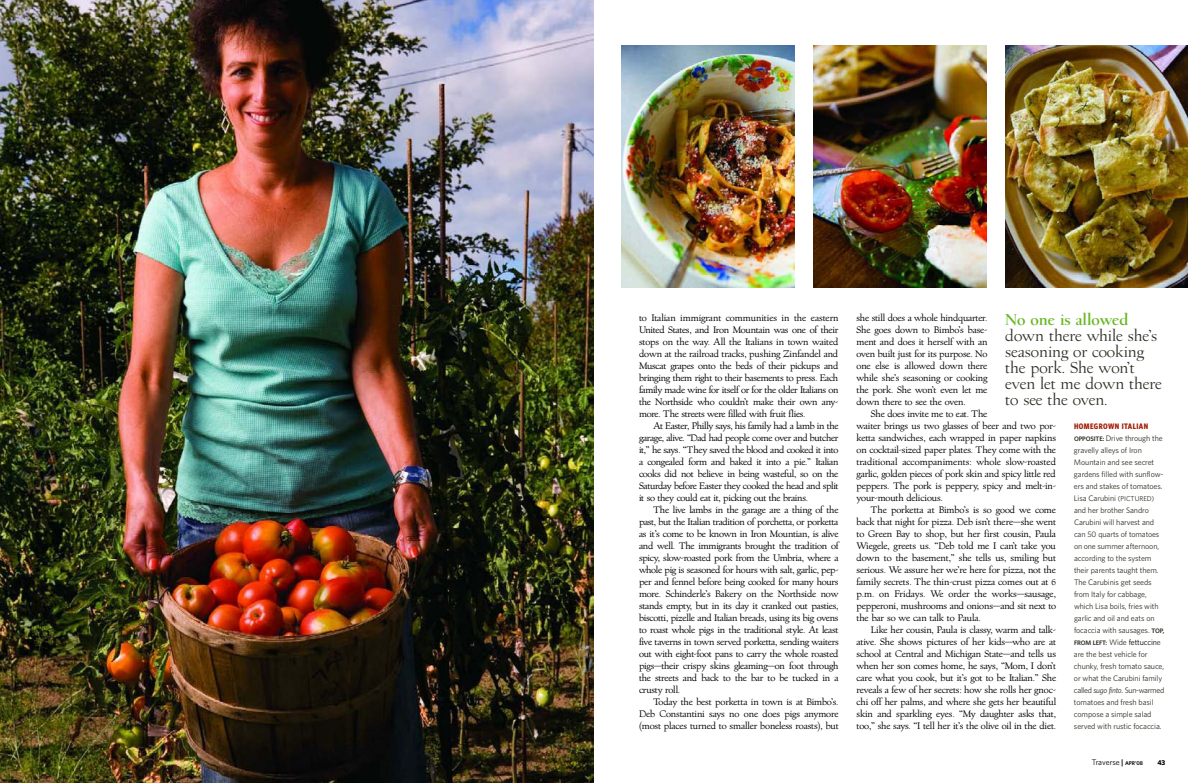
<style>
.page{position:relative;width:1188px;height:783px;background:#fff}
.page>*{position:absolute;margin:0;border:0;box-sizing:border-box;transform-origin:0 0}
.t1{font:15px/16px "Village Roman Titling";letter-spacing:-.005em;color:#2e2c22}
.t2{font:15px "Village Bold Titling";letter-spacing:-.005em;color:#67b721}
.t3{font:9px/12px "Village";letter-spacing:-.015em;color:#000;text-align:justify}
.t4{font:8px/12px "Whitney";letter-spacing:-.01em;color:#2e2c22}
.t5{font:700 8px "Whitney Condensed";letter-spacing:.055em;color:#a3230a}
.t6{font:8px "Whitney";letter-spacing:-.01em;color:#000}
.t7{font:700 7px "Whitney";color:#000}
.t8{font:600 6.5px "Whitney";letter-spacing:-.015em;color:#2e2c22}
.s1{font-weight:600;font-size:6.5px}
.s2{font-size:7px}
.s3{font-weight:400;font-size:8px}
.s4{font-weight:400;font-size:8px;color:#000}
.s5{font-style:italic}
.s6{font-weight:600}
.s7{font-weight:600;font-size:5.5px}
</style>
<div class="page">
<img style="left:0;top:0;width:594px;height:783px">
<img style="left:621px;top:45px;width:174px;height:242px">
<img style="left:813px;top:45px;width:174px;height:242px">
<img style="left:1005px;top:45px;width:183px;height:242px">
<p class="t3" style="left:639px;top:312px;width:201px">to Italian immigrant communities in the eastern United States, and Iron Mountain was one of their stops on the way. All the Italians in town waited down at the railroad tracks, pushing Zinfandel and Muscat grapes onto the beds of their pickups and bringing them right to their basements to press. Each family made wine for itself or for the older Italians on the Northside who couldn’t make their own any&shy;more. The streets were filled with fruit flies.</p>
<p class="t3" style="left:639px;top:420px;width:201px;text-indent:14px">At Easter, Philly says, his family had a lamb in the garage, alive. “Dad had people come over and butcher it,” he says. “They saved the blood and cooked it into a congealed form and baked it into a pie.” Italian cooks did not believe in being wasteful, so on the Saturday before Easter they cooked the head and split it so they could eat it, picking out the brains.</p>
<p class="t3" style="left:639px;top:504px;width:201px;text-indent:14px">The live lambs in the garage are a thing of the past, but the Italian tradition of porchetta, or porketta as it’s come to be known in Iron Mountian, is alive and well. The immigrants brought the tradition of spicy, slow-roasted pork from the Umbria, where a whole pig is seasoned for hours with salt, garlic, pep&shy;per and fennel before being cooked for many hours more. Schinderle’s Bakery on the Northside now stands empty, but in its day it cranked out pasties, biscotti, pizelle and Italian breads, using its big ovens to roast whole pigs in the traditional style. At least five taverns in town served porketta, sending waiters out with eight-foot pans to carry the whole roasted pigs—their crispy skins gleaming—on foot through the streets and back to the bar to be tucked in a crusty roll.</p>
<p class="t3" style="left:639px;top:696px;width:201px;text-indent:14px">Today the best porketta in town is at Bimbo’s.<br>Deb Constantini says no one does pigs anymore (most places turned to smaller boneless roasts), but</p>
<h1 class="t2" style="left:1005px;top:311px;width:125px">No one is allowed</h1>
<h1 class="t1" style="left:1005px;top:327px;width:158px">down there while she’s seasoning or cooking the pork. She won’t even let me down there to see the oven.</h1>
<p class="t5" style="left:1074px;top:422px;width:76px">HOMEGROWN ITALIAN</p>
<p class="t4" style="left:1074px;top:432px;width:92px"><span class="s1">OPPOSITE:</span> Drive through the gravelly alleys of Iron<br>Mountain and see secret gardens filled with sunflow&shy;ers and stakes of tomatoes.<br>Lisa Carubini <span class="s2">(PICTURED) </span>and her brother Sandro<br>Carubini will harvest and can 50 quarts of tomatoes on one summer afternoon, according to the system their parents taught them.<br>The Carubinis get seeds from Italy for cabbage, which Lisa boils, fries with garlic and oil and eats on focaccia with sausages. <span class="s1">TOP,</span></p>
<p class="t8" style="left:1074px;top:639px;width:88px">FROM LEFT: <span class="s3">Wide</span> <span class="s4">fettuccin</span><span class="s3">e</span></p>
<p class="t4" style="left:1074px;top:648px;width:92px">are the best vehicle for chunky, fresh tomato sauce, or what the Carubini family called <span class="s5">sugo finto</span>. Sun-warmed tomatoes and fresh basil compose a simple salad served with rustic focaccia.</p>
<p class="t3" style="left:857px;top:312px;width:132px">she still does a whole hindquarter.<br>She goes down to Bimbo’s base&shy;ment and does it herself with an oven built just for its purpose. No one else is allowed down there while she’s seasoning or cooking the pork. She won’t even let me down there to see the oven.</p>
<p class="t3" style="left:857px;top:408px;width:201px;text-align:left;text-indent:14px">She does invite me to eat. The<br>waiter brings us two glasses of beer and two por&shy;ketta sandwiches, each wrapped in paper napkins on cocktail-sized paper plates. They come with the traditional accompaniments: whole slow-roasted garlic, golden pieces of pork skin and spicy little red peppers. The pork is peppery, spicy and melt-in&shy;your-mouth delicious.</p>
<p class="t3" style="left:857px;top:504px;width:201px;text-indent:14px">The porketta at Bimbo’s is so good we come back that night for pizza. Deb isn’t there—she went to Green Bay to shop, but her first cousin, Paula Wiegele, greets us. “Deb told me I can’t take you down to the basement,” she tells us, smiling but serious. We assure her we’re here for pizza, not the family secrets. The thin-crust pizza comes out at 6 p.m. on Fridays. We order the works—sausage, pepperoni, mushrooms and onions—and sit next to the bar so we can talk to Paula.</p>
<p class="t3" style="left:857px;top:624px;width:201px;text-indent:14px">Like her cousin, Paula is classy, warm and talk&shy;ative. She shows pictures of her kids—who are at school at Central and Michigan State—and tells us when her son comes home, he says, “Mom, I don’t care what you cook, but it’s got to be Italian.” She reveals a few of her secrets: how she rolls her gnoc&shy;chi off her palms, and where she gets her beautiful skin and sparkling eyes. “My daughter asks that, too,” she says. “I tell her it’s the olive oil in the diet.</p>
<p class="t6" style="left:1092px;top:757px;width:53px">Traverse <span class="s6">|</span> <span class="s7">APR’08</span></p>
<p class="t7" style="left:1157px;top:758px;width:10px">43</p>
</div>
